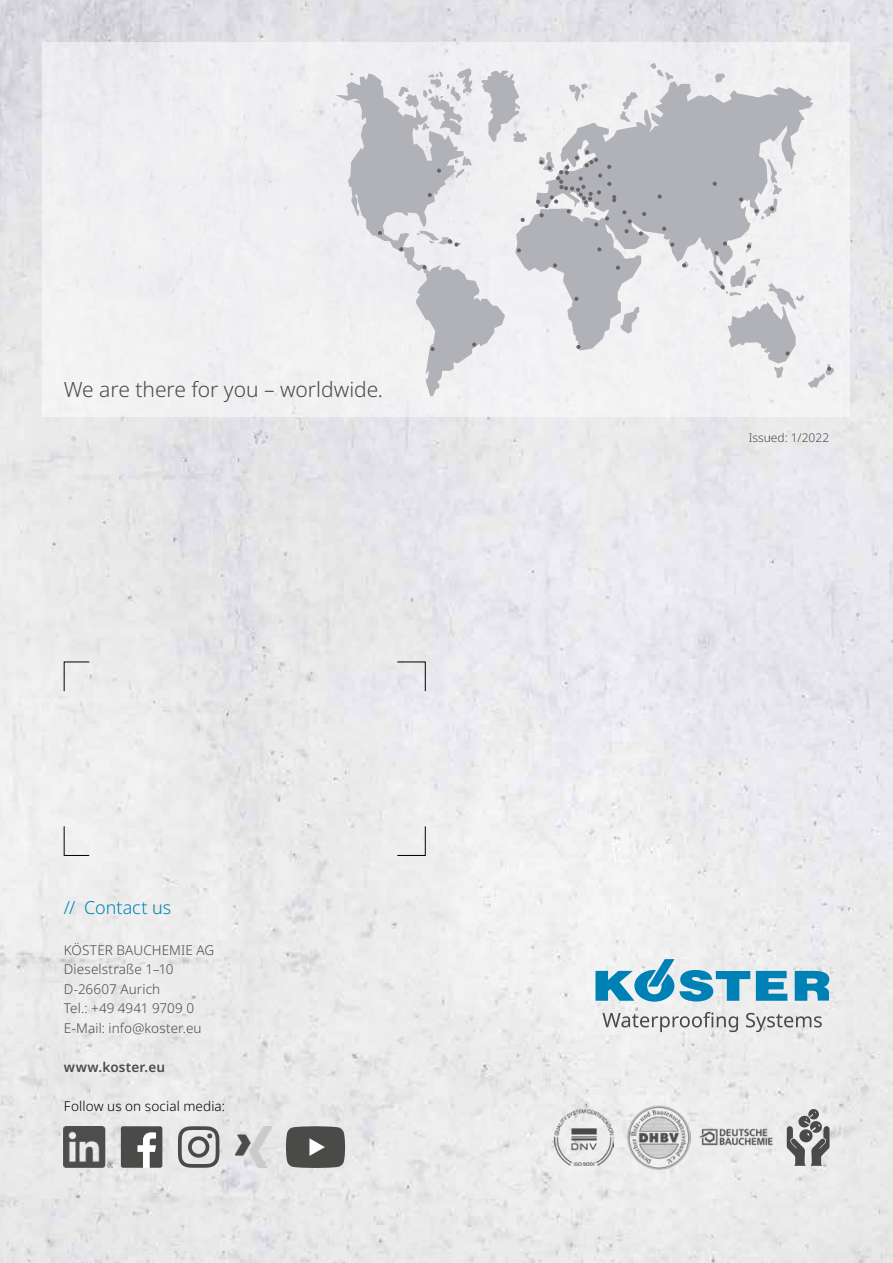
<style>
.page{position:relative;width:893px;height:1263px;background:#fff}
.page>*{position:absolute;margin:0;border:0;box-sizing:border-box;transform-origin:0 0}
.t1{font:300 21px "Noto Sans";letter-spacing:-.005em;color:#4a4a49}
.t2{font:300 18px "Noto Sans";color:#0081b6}
.t3{font:300 13.5px/19.5px "Noto Sans";letter-spacing:.01em;color:#4a4a49}
.t4{font:300 13.5px "Noto Sans";letter-spacing:.01em;color:#000}
.t5{font:600 13.5px "Noto Sans";letter-spacing:.015em;color:#4a4a49}
.t6{font:300 12px "Noto Sans";color:#4a4a49}
</style>
<div class="page">
<img style="left:0;top:0;width:893px;height:1263px">
<div style="left:43px;top:43px;width:807px;height:374px;background:#f0f0f2"></div>
<img style="left:555px;top:1109px;width:58px;height:56px">
<img style="left:627px;top:1106px;width:63px;height:63px">
<img style="left:697px;top:1117px;width:77px;height:40px">
<svg style="left:787px;top:1109px;width:43px;height:57px;background:#9d9d9c"></svg>
<svg style="left:795px;top:971px;width:34px;height:30px"></svg>
<svg style="left:756px;top:971px;width:31px;height:30px"></svg>
<svg style="left:595px;top:959px;width:155px;height:43px"></svg>
<svg style="left:602px;top:1012px;width:136px;height:20px"></svg>
<svg style="left:746px;top:1013px;width:76px;height:19px"></svg>
<svg style="left:650px;top:63px;width:23px;height:18px"></svg>
<svg style="left:336px;top:74px;width:169px;height:322px"></svg>
<svg style="left:481px;top:70px;width:34px;height:72px"></svg>
<svg style="left:715px;top:73px;width:10px;height:8px"></svg>
<svg style="left:515px;top:81px;width:298px;height:269px;fill:#b8b9be"></svg>
<svg style="left:569px;top:84px;width:18px;height:18px"></svg>
<svg style="left:398px;top:68px;width:74px;height:67px"></svg>
<svg style="left:455px;top:156px;width:17px;height:22px"></svg>
<svg style="left:428px;top:193px;width:4px;height:4px"></svg>
<svg style="left:639px;top:231px;width:4px;height:5px"></svg>
<svg style="left:739px;top:197px;width:4px;height:5px"></svg>
<svg style="left:553px;top:263px;width:4px;height:4px"></svg>
<svg style="left:642px;top:212px;width:4px;height:4px"></svg>
<svg style="left:670px;top:243px;width:4px;height:4px"></svg>
<svg style="left:521px;top:218px;width:4px;height:4px"></svg>
<svg style="left:624px;top:229px;width:5px;height:4px"></svg>
<svg style="left:517px;top:248px;width:4px;height:4px"></svg>
<svg style="left:682px;top:261px;width:7px;height:7px"></svg>
<svg style="left:658px;top:194px;width:4px;height:5px"></svg>
<svg style="left:422px;top:265px;width:4px;height:4px"></svg>
<svg style="left:713px;top:182px;width:4px;height:4px"></svg>
<svg style="left:616px;top:266px;width:4px;height:4px"></svg>
<svg style="left:662px;top:227px;width:4px;height:4px"></svg>
<svg style="left:437px;top:169px;width:4px;height:4px"></svg>
<svg style="left:574px;top:297px;width:4px;height:4px"></svg>
<svg style="left:472px;top:342px;width:4px;height:5px"></svg>
<svg style="left:755px;top:158px;width:27px;height:61px"></svg>
<svg style="left:378px;top:231px;width:4px;height:4px"></svg>
<svg style="left:622px;top:210px;width:10px;height:13px"></svg>
<svg style="left:417px;top:231px;width:44px;height:16px"></svg>
<svg style="left:576px;top:345px;width:4px;height:4px"></svg>
<svg style="left:536px;top:150px;width:80px;height:76px"></svg>
<svg style="left:597px;top:247px;width:4px;height:4px"></svg>
<svg style="left:709px;top:242px;width:125px;height:146px"></svg>
<svg style="left:399px;top:247px;width:4px;height:4px"></svg>
<svg style="left:431px;top:347px;width:4px;height:4px"></svg>
<svg style="left:63px;top:661px;width:27px;height:31px"></svg>
<svg style="left:397px;top:825px;width:29px;height:31px"></svg>
<svg style="left:397px;top:661px;width:29px;height:31px"></svg>
<svg style="left:63px;top:825px;width:27px;height:31px"></svg>
<img style="left:64px;top:1126px;width:49px;height:42px">
<img style="left:236px;top:1126px;width:35px;height:42px">
<svg style="left:121px;top:1126px;width:41px;height:42px"></svg>
<svg style="left:178px;top:1126px;width:41px;height:42px;background:#a6a6a6"></svg>
<svg style="left:286px;top:1126px;width:59px;height:42px;background:#5e5e5d"></svg>
<h1 class="t1" style="left:64px;top:374px;width:321px">We are there for you – worldwide.</h1>
<h2 class="t2" style="left:64px;top:895px;width:109px">// Contact us</h2>
<p class="t3" style="left:64px;top:940px;width:152px">KÖSTER BAUCHEMIE AG<br>Dieselstraße 1–10<br>D-26607 Aurich<br>Tel.: +49 4941 9709 0<br>E-Mail: info@koster.eu</p>
<p class="t5" style="left:64px;top:1057px;width:103px">www.koster.eu</p>
<p class="t4" style="left:64px;top:1096px;width:163px">Follow us on social media:</p>
<p class="t6" style="left:749px;top:429px;width:82px">Issued: 1/2022</p>
</div>
